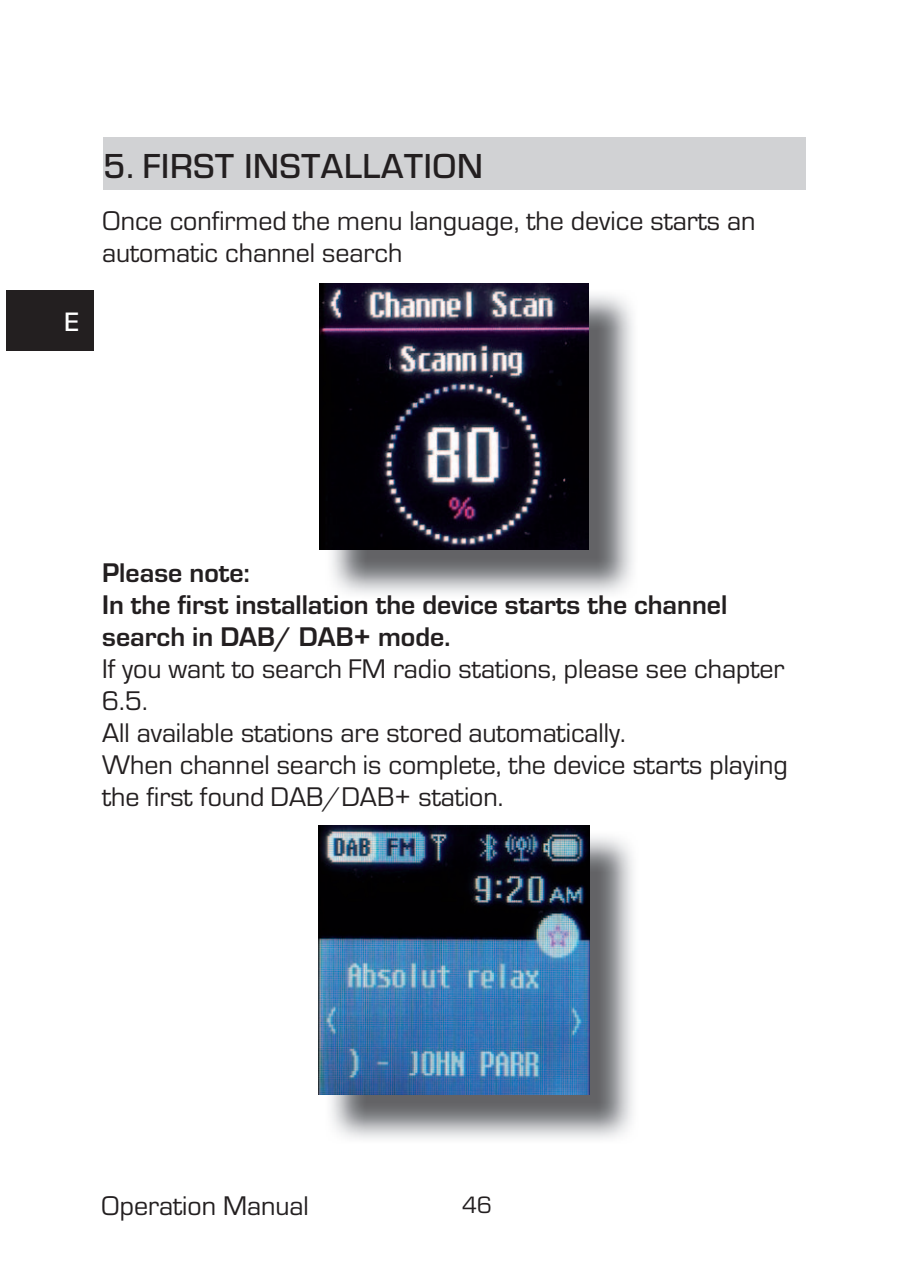
<style>
.page{position:relative;width:908px;height:1282px;background:#fff}
.page>*{position:absolute;margin:0;border:0;box-sizing:border-box;transform-origin:0 0}
.t1{font:500 36px "Eurostile OT";letter-spacing:.02em;color:#231f20}
.t2{font:28px/32px "Eurostile OT";color:#231f20}
.t3{font:700 28px/32px "Eurostile OT";color:#231f20}
.t4{font:500 27.6px "Eurostile OT";color:#fff}
.t5{font:24.4px "Eurostile OT";color:#231f20}
</style>
<div class="page">
<div style="left:6px;top:290px;width:87px;height:61px;background:#231f20"></div>
<img style="left:332px;top:290px;width:301px;height:304px">
<img style="left:319px;top:283px;width:269px;height:267px">
<img style="left:325px;top:831px;width:308px;height:308px">
<img style="left:319px;top:825px;width:269px;height:269px">
<div style="left:103px;top:137px;width:702px;height:52px;background:#d1d2d4"></div>
<p class="t4" style="left:64px;top:307px;width:16px">E</p>
<p class="t1" style="left:103px;top:146px;width:381px">5. FIRST INSTALLATION</p>
<p class="t2" style="left:102px;top:205px;width:654px">Once confirmed the menu language, the device starts an automatic channel search</p>
<p class="t3" style="left:102px;top:557px;width:626px">Please note:<br>In the first installation the device starts the channel search in DAB/ DAB+ mode.</p>
<p class="t2" style="left:102px;top:653px;width:686px">If you want to search FM radio stations, please see chapter 6.5.<br>All available stations are stored automatically.<br>When channel search is complete, the device starts playing the first found DAB/DAB+ station.</p>
<p class="t2" style="left:101px;top:1190px;width:209px">Operation Manual</p>
<p class="t5" style="left:462px;top:1191px;width:32px">46</p>
</div>
